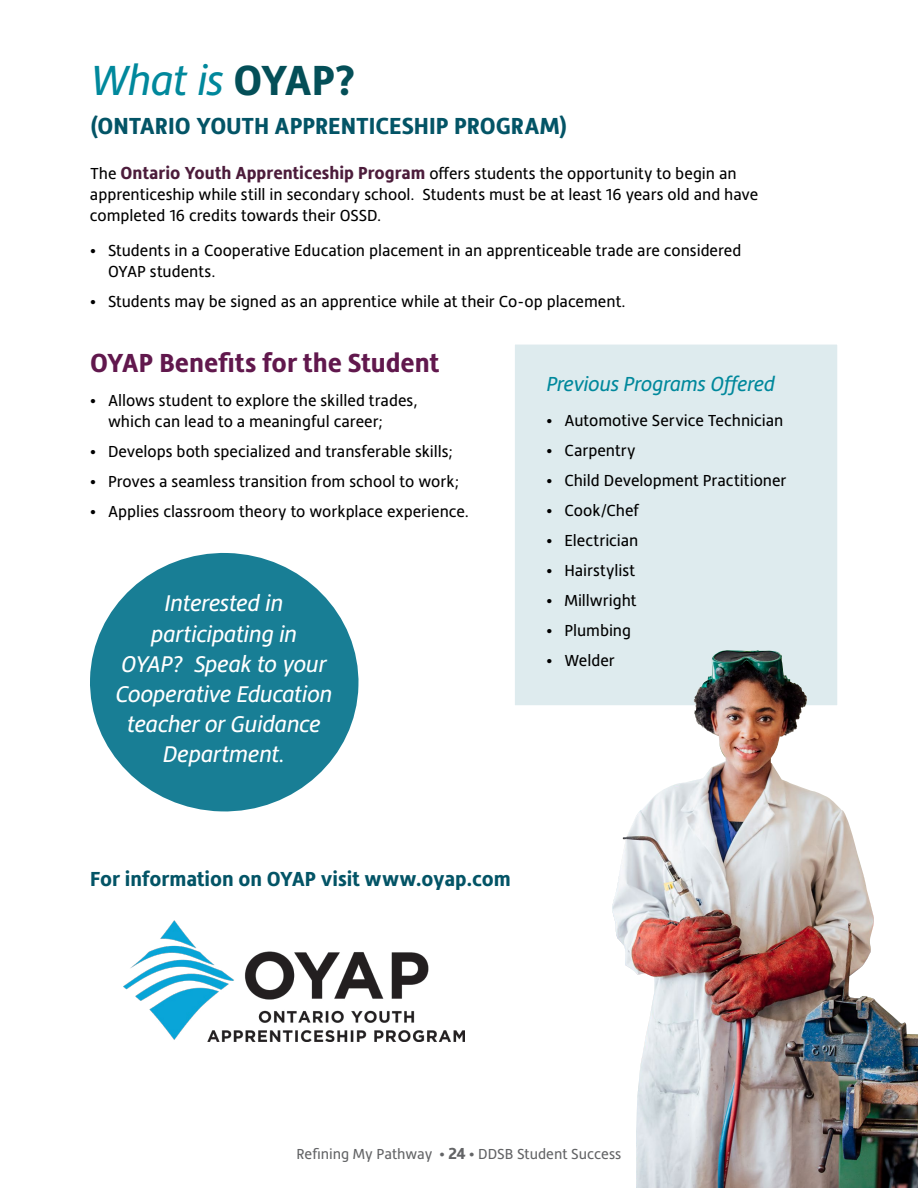
<style>
.page{position:relative;width:918px;height:1188px;background:#fff}
.page>*{position:absolute;margin:0;border:0;box-sizing:border-box;transform-origin:0 0}
.Italic_Header_H1{font:italic 43.5px "Hedley New";letter-spacing:-.02em;color:#00889c}
.h3_Purple{font:700 27px "Hedley New";color:#61184d}
.t1{font:700 24px "Hedley New";color:#035466}
.WHITE_OYAP{font:italic 23.4px/30.2px "Hedley New";letter-spacing:-.015em;color:#fff;text-align:center}
.Website{font:700 21px "Hedley New";color:#035466}
.H3_teal{font:italic 21px "Hedley New";letter-spacing:-.025em;color:#00889c}
.Body_copy_bullets{font:16.5px/21px "Hedley New";color:#000}
.Body_Copy{font:16.5px/21px "Hedley New";color:#000}
.t2{font:15px "Hedley New";color:#636466}
.s1{font-weight:700;font-style:normal;color:#044f58}
.s2{font-weight:700;font-size:18px;color:#4c1c3b}
.s3{font-weight:700;font-size:16.5px}
</style>
<div class="page">
<div style="left:511px;top:340px;width:330px;height:369px;background:#deebee;border:4px solid #fff"></div>
<svg style="left:90px;top:552px;width:269px;height:260px;fill:#187e95"></svg>
<img style="left:124px;top:920px;width:341px;height:122px">
<img style="left:612px;top:650px;width:306px;height:538px">
<h1 class="Italic_Header_H1" style="left:90px;top:56px;width:268px">What is <span class="s1">OYAP?</span></h1>
<h2 class="t1" style="left:90px;top:113px;width:479px">(ONTARIO YOUTH APPRENTICESHIP PROGRAM)</h2>
<p class="Body_Copy" style="left:90px;top:163px;width:670px">The <span class="s2">Ontario Youth Apprenticeship Program</span> offers students the opportunity to begin an apprenticeship while still in secondary school. Students must be at least 16 years old and have completed 16 credits towards their OSSD.</p>
<p class="Body_copy_bullets" style="left:108px;top:240px;width:635px;text-indent:-18px">• Students in a Cooperative Education placement in an apprenticeable trade are considered<br>OYAP students.</p>
<p class="Body_copy_bullets" style="left:90px;top:291px;width:537px">• Students may be signed as an apprentice while at their Co-op placement.</p>
<h3 class="h3_Purple" style="left:90px;top:347px;width:351px">OYAP Benefits for the Student</h3>
<p class="Body_copy_bullets" style="left:108px;top:390px;width:311px;text-indent:-18px">• Allows student to explore the skilled trades, which can lead to a meaningful career;</p>
<p class="Body_copy_bullets" style="left:90px;top:441px;width:364px">• Develops both specialized and transferable skills;</p>
<p class="Body_copy_bullets" style="left:90px;top:471px;width:370px">• Proves a seamless transition from school to work;</p>
<p class="Body_copy_bullets" style="left:90px;top:501px;width:381px">• Applies classroom theory to workplace experience.</p>
<p class="WHITE_OYAP" style="left:115px;top:588px;width:219px">Interested in participating in<br>OYAP? Speak to your<br>Cooperative Education teacher or Guidance<br>Department.</p>
<h3 class="H3_teal" style="left:546px;top:372px;width:230px">Previous Programs Offered</h3>
<p class="Body_copy_bullets" style="left:546px;top:409px;width:238px">• Automotive Service Technician</p>
<p class="Body_copy_bullets" style="left:546px;top:439px;width:91px">• Carpentry</p>
<p class="Body_copy_bullets" style="left:546px;top:469px;width:242px">• Child Development Practitioner</p>
<p class="Body_copy_bullets" style="left:546px;top:499px;width:94px">• Cook/Chef</p>
<p class="Body_copy_bullets" style="left:546px;top:529px;width:94px">• Electrician</p>
<p class="Body_copy_bullets" style="left:546px;top:559px;width:90px">• Hairstylist</p>
<p class="Body_copy_bullets" style="left:546px;top:589px;width:92px">• Millwright</p>
<p class="Body_copy_bullets" style="left:546px;top:619px;width:86px">• Plumbing</p>
<p class="Body_copy_bullets" style="left:546px;top:649px;width:70px">• Welder</p>
<p class="Website" style="left:90px;top:867px;width:422px">For information on OYAP visit www.oyap.com</p>
<p class="t2" style="left:297px;top:1145px;width:326px">Refining My Pathway • <span class="s3">24</span> • DDSB Student Success</p>
</div>
